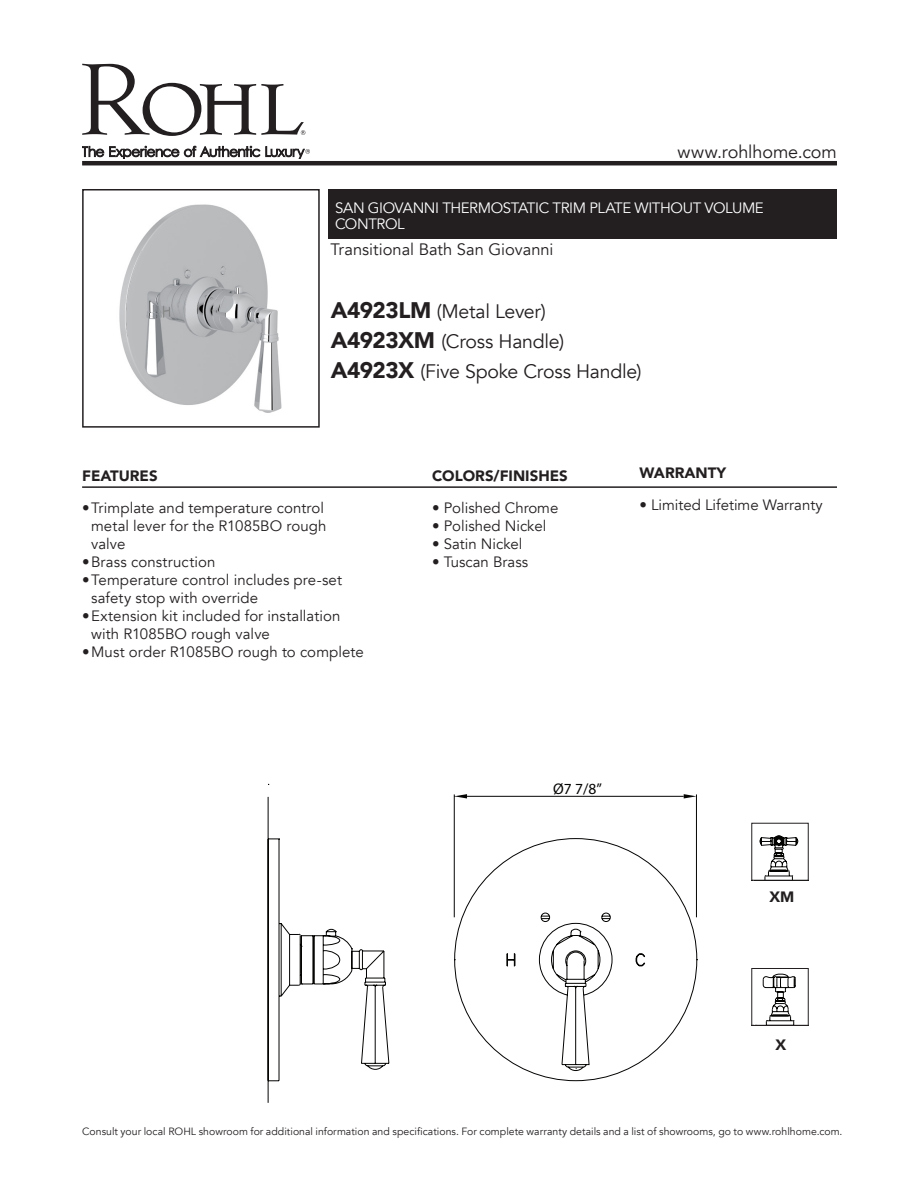
<style>
.page{position:relative;width:918px;height:1188px;background:#fff}
.page>*{position:absolute;margin:0;border:0;box-sizing:border-box;transform-origin:0 0}
.Product_Info_Nest{font:19.5px "Avenir";letter-spacing:-.015em;color:#231f20}
.t1{font:18.45px "Myriad Pro";color:#040503}
.t2{font:18px "Avenir";letter-spacing:-.005em;color:#231f20}
.t3{font:16.5px "Avenir";color:#231f20}
.t4{font:15.45px "Myriad Pro";color:#040503}
.Product_Info_Nest-2{font:15px "Avenir";letter-spacing:.005em;color:#231f20}
.Product_Title_Bar{font:15px/16.5px "Avenir";letter-spacing:-.03em;color:#fff}
.Product_Info_Nest-3{font:900 15px "Avenir";color:#231f20}
.t5{font:10.5px "Avenir";color:#231f20}
.s1{font-weight:900;font-size:22.5px}
</style>
<div class="page">
<svg style="left:82px;top:146px;width:178px;height:13px"></svg>
<svg style="left:82px;top:64px;width:223px;height:72px"></svg>
<svg style="left:266px;top:146px;width:44px;height:13px"></svg>
<hr style="left:82px;top:161px;width:755px;height:4px;background:#231f20">
<div style="left:328px;top:189px;width:509px;height:49px;background:#231f20"></div>
<img style="left:119px;top:204px;width:163px;height:209px">
<div style="left:82px;top:189px;width:238px;height:239px;border:2px solid #231f20"></div>
<hr style="left:82px;top:486px;width:755px;height:2px;background:#231f20">
<svg style="left:268px;top:784px;width:429px;height:319px"></svg>
<svg style="left:684px;top:794px;width:12px;height:4px"></svg>
<svg style="left:454px;top:794px;width:13px;height:4px"></svg>
<svg style="left:759px;top:835px;width:40px;height:44px"></svg>
<div style="left:751px;top:823px;width:58px;height:58px;border:1px solid #231f20"></div>
<svg style="left:762px;top:973px;width:34px;height:51px"></svg>
<div style="left:751px;top:968px;width:58px;height:58px;border:1px solid #231f20"></div>
<p class="t2" style="left:678px;top:141px;width:161px">www.rohlhome.com</p>
<p class="Product_Title_Bar" style="left:335px;top:200px;width:430px">SAN GIOVANNI THERMOSTATIC TRIM PLATE WITHOUT VOLUME<br>CONTROL</p>
<p class="t3" style="left:330px;top:239px;width:225px">Transitional Bath San Giovanni</p>
<p class="Product_Info_Nest" style="left:331px;top:300px;width:216px"><span class="s1">A4923LM</span> (Metal Lever)</p>
<p class="Product_Info_Nest" style="left:331px;top:330px;width:235px"><span class="s1">A4923XM</span> (Cross Handle)</p>
<p class="Product_Info_Nest" style="left:331px;top:360px;width:312px"><span class="s1">A4923X</span> (Five Spoke Cross Handle)</p>
<p class="Product_Info_Nest-3" style="left:82px;top:463px;width:77px">FEATURES</p>
<p class="Product_Info_Nest-2" style="left:82px;top:499px;width:244px">•Trimplate and temperature control</p>
<p class="Product_Info_Nest-2" style="left:91px;top:517px;width:237px">metal lever for the R1085BO rough</p>
<p class="Product_Info_Nest-2" style="left:91px;top:535px;width:36px">valve</p>
<p class="Product_Info_Nest-2" style="left:82px;top:553px;width:135px">•Brass construction</p>
<p class="Product_Info_Nest-2" style="left:82px;top:571px;width:261px">•Temperature control includes pre-set</p>
<p class="Product_Info_Nest-2" style="left:91px;top:589px;width:169px">safety stop with override</p>
<p class="Product_Info_Nest-2" style="left:82px;top:607px;width:260px">•Extension kit included for installation</p>
<p class="Product_Info_Nest-2" style="left:91px;top:625px;width:180px">with R1085BO rough valve</p>
<p class="Product_Info_Nest-2" style="left:82px;top:643px;width:283px">•Must order R1085BO rough to complete</p>
<p class="Product_Info_Nest-3" style="left:432px;top:463px;width:137px">COLORS/FINISHES</p>
<p class="Product_Info_Nest-2" style="left:432px;top:499px;width:128px">• Polished Chrome</p>
<p class="Product_Info_Nest-2" style="left:432px;top:517px;width:116px">• Polished Nickel</p>
<p class="Product_Info_Nest-2" style="left:432px;top:535px;width:92px">• Satin Nickel</p>
<p class="Product_Info_Nest-2" style="left:432px;top:553px;width:98px">• Tuscan Brass</p>
<p class="Product_Info_Nest-3" style="left:639px;top:460px;width:88px">WARRANTY</p>
<p class="Product_Info_Nest-2" style="left:639px;top:496px;width:185px">• Limited Lifetime Warranty</p>
<p class="t4" style="left:553px;top:779px;width:50px">Ø7 7/8”</p>
<p class="Product_Info_Nest-3" style="left:770px;top:884px;width:26px">XM</p>
<p class="Product_Info_Nest-3" style="left:775px;top:1032px;width:12px">X</p>
<p class="t1" style="left:761px;top:1117px;width:35px">HOT</p>
<p class="t5" style="left:82px;top:1125px;width:762px">Consult your local ROHL showroom for additional information and specifications. For complete warranty details and a list of showrooms, go to www.rohlhome.com.</p>
</div>
